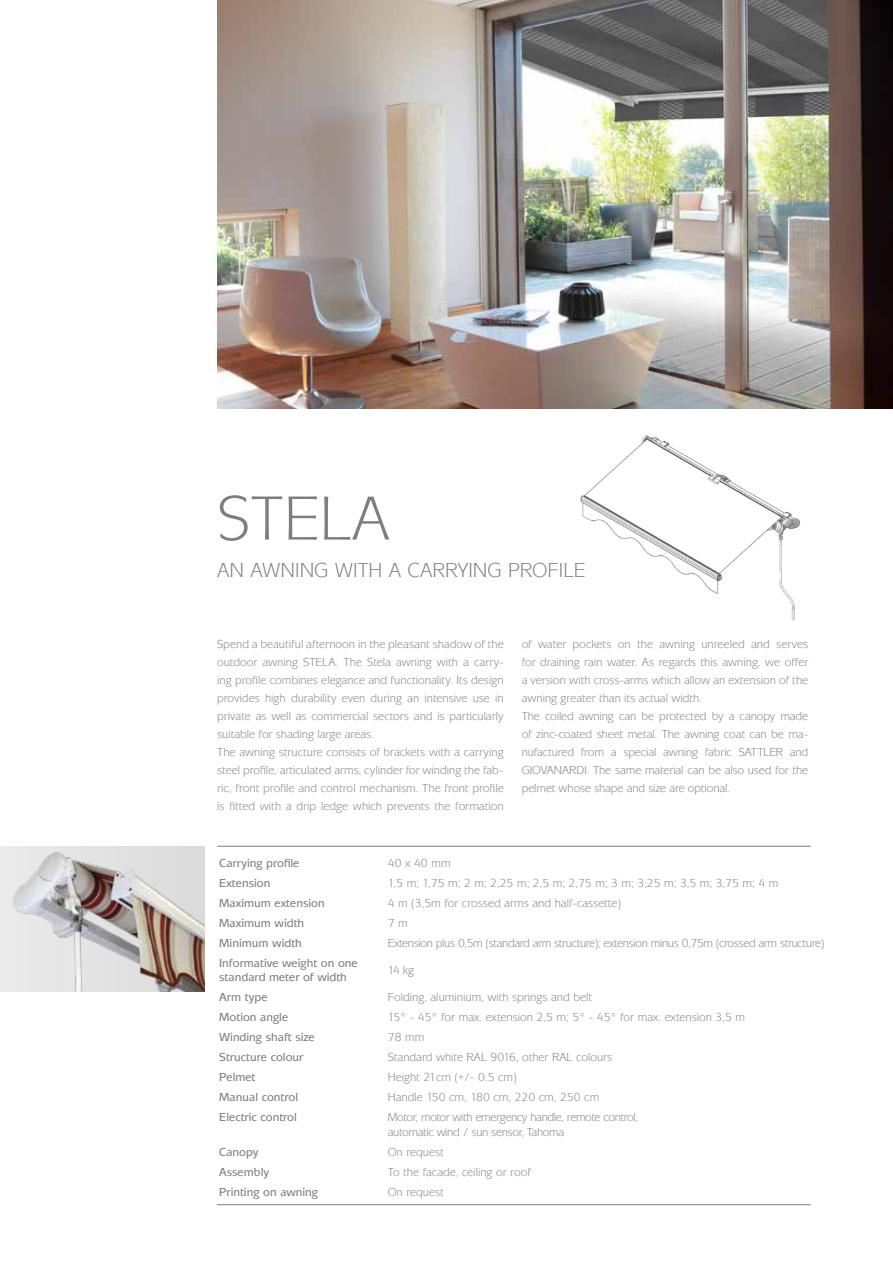
<style>
.page{position:relative;width:893px;height:1263px;background:#fff}
.page>*{position:absolute;margin:0;border:0;box-sizing:border-box;transform-origin:0 0}
.t1{font:64.5px "Mixage Itc TOT";color:#7e7e7d}
.t2{font:21px "Mixage Itc TOT";color:#7e7e7d}
.t3{font:12px/18px "Mixage Itc TOT";color:#7c7b7b}
.t4{font:500 12px/14.4px "Mixage Itc TOT";color:#7c7b7b}
.t5{font:12px/14.4px "Mixage Itc TOT";letter-spacing:-.03em;color:#7c7b7b}
</style>
<div class="page">
<hr style="left:217px;top:846px;width:594px;height:1px;background:#7e7e7d">
<hr style="left:217px;top:1204px;width:594px;height:1px;background:#7e7e7d">
<img style="left:217px;top:0;width:676px;height:408px">
<img style="left:0;top:846px;width:205px;height:146px">
<img style="left:580px;top:435px;width:221px;height:185px">
<h1 class="t1" style="left:217px;top:483px;width:174px">STELA</h1>
<h2 class="t2" style="left:217px;top:558px;width:370px">AN AWNING WITH A CARRYING PROFILE</h2>
<p class="t3" style="left:217px;top:635px;width:288px">Spend a beautiful afternoon in the pleasant shadow of the outdoor awning STELA. The Stela awning with a carry&shy;ing profile combines elegance and functionality. Its design provides high durability even during an intensive use in private as well as commercial sectors and is particularly suitable for shading large areas.<br>The awning structure consists of brackets with a carrying steel profile, articulated arms, cylinder for winding the fab&shy;ric, front profile and control mechanism. The front profile is fitted with a drip ledge which prevents the formation</p>
<p class="t3" style="left:522px;top:635px;width:288px">of water pockets on the awning unreeled and serves for draining rain water. As regards this awning, we offer a version with cross-arms which allow an extension of the awning greater than its actual width.<br>The coiled awning can be protected by a canopy made of zinc-coated sheet metal. The awning coat can be ma&shy;nufactured from a special awning fabric SATTLER and GIOVANARDI. The same material can be also used for the pelmet whose shape and size are optional.</p>
<p class="t4" style="left:219px;top:856px;width:82px">Carrying profile</p>
<p class="t3" style="left:388px;top:854px;width:64px">40 x 40 mm</p>
<p class="t4" style="left:219px;top:876px;width:53px">Extension</p>
<p class="t3" style="left:388px;top:874px;width:392px">1,5 m; 1,75 m; 2 m; 2,25 m; 2,5 m; 2,75 m; 3 m; 3,25 m; 3,5 m; 3,75 m; 4 m</p>
<p class="t4" style="left:219px;top:896px;width:107px">Maximum extension</p>
<p class="t3" style="left:388px;top:894px;width:234px">4 m (3,5m for crossed arms and half-cassette)</p>
<p class="t4" style="left:219px;top:916px;width:86px">Maximum width</p>
<p class="t3" style="left:388px;top:914px;width:22px">7 m</p>
<p class="t4" style="left:219px;top:936px;width:84px">Minimum width</p>
<p class="t5" style="left:388px;top:936px;width:438px">Extension plus 0,5m (standard arm structure); extension minus 0,75m (crossed arm structure)</p>
<p class="t4" style="left:219px;top:956px;width:140px">Informative weight on one standard meter of width</p>
<p class="t3" style="left:388px;top:961px;width:28px">14 kg</p>
<p class="t4" style="left:219px;top:990px;width:50px">Arm type</p>
<p class="t3" style="left:388px;top:988px;width:206px">Folding, aluminium, with springs and belt</p>
<p class="t4" style="left:219px;top:1010px;width:70px">Motion angle</p>
<p class="t3" style="left:388px;top:1008px;width:359px">15° - 45° for max. extension 2,5 m; 5° - 45° for max. extension 3,5 m</p>
<p class="t4" style="left:219px;top:1030px;width:97px">Winding shaft size</p>
<p class="t3" style="left:388px;top:1028px;width:38px">78 mm</p>
<p class="t4" style="left:219px;top:1050px;width:85px">Structure colour</p>
<p class="t3" style="left:388px;top:1048px;width:226px">Standard white RAL 9016, other RAL colours</p>
<p class="t4" style="left:219px;top:1070px;width:38px">Pelmet</p>
<p class="t3" style="left:388px;top:1068px;width:130px">Height 21cm (+/- 0.5 cm)</p>
<p class="t4" style="left:219px;top:1090px;width:80px">Manual control</p>
<p class="t3" style="left:388px;top:1088px;width:213px">Handle 150 cm, 180 cm, 220 cm, 250 cm</p>
<p class="t4" style="left:219px;top:1110px;width:79px">Electric control</p>
<p class="t5" style="left:388px;top:1110px;width:252px">Motor, motor with emergency handle, remote control, automatic wind / sun sensor, Tahoma</p>
<p class="t4" style="left:219px;top:1145px;width:41px">Canopy</p>
<p class="t3" style="left:388px;top:1143px;width:57px">On request</p>
<p class="t4" style="left:219px;top:1165px;width:51px">Assembly</p>
<p class="t3" style="left:388px;top:1163px;width:144px">To the facade, ceiling or roof</p>
<p class="t4" style="left:219px;top:1185px;width:100px">Printing on awning</p>
<p class="t3" style="left:388px;top:1183px;width:57px">On request</p>
</div>
